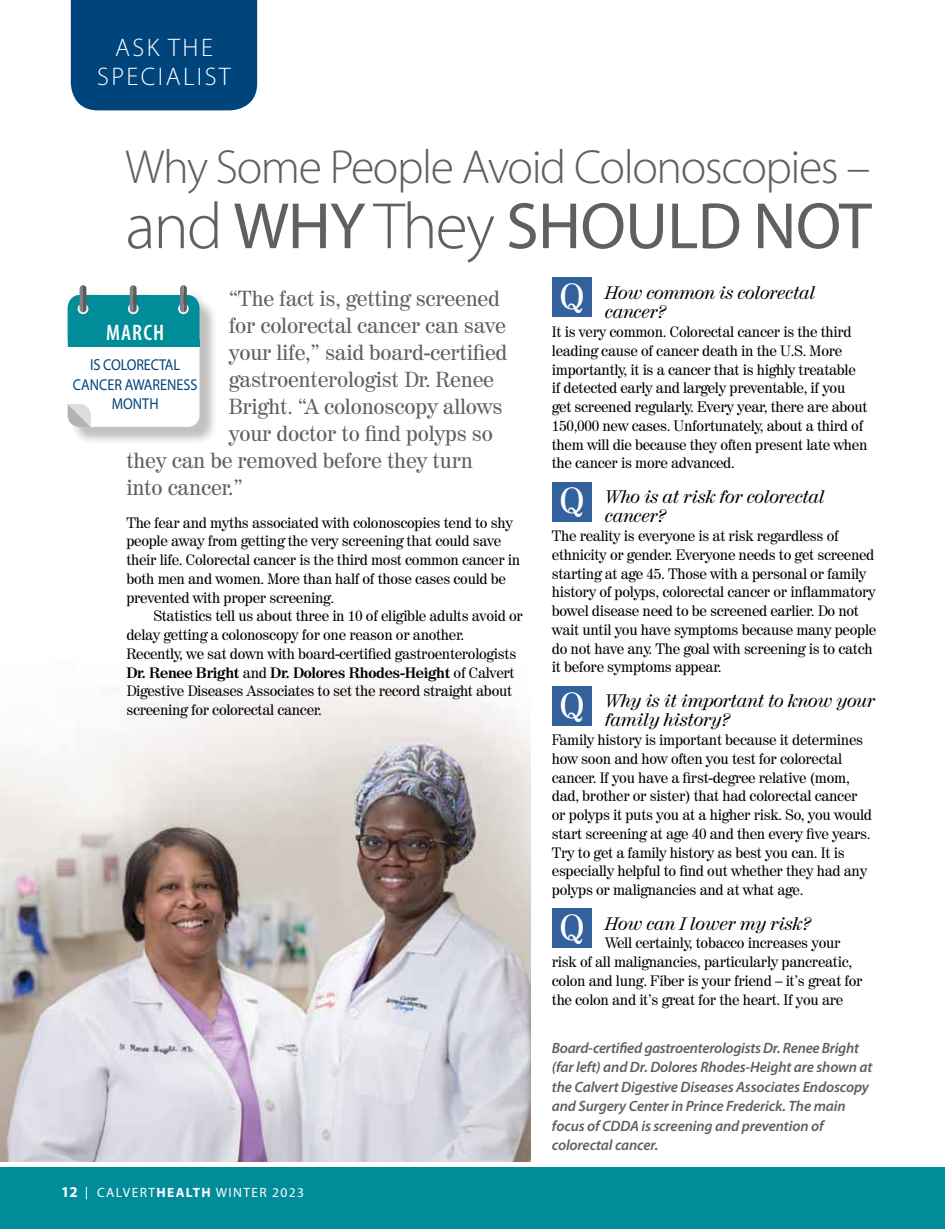
<style>
.page{position:relative;width:945px;height:1229px;background:#fff}
.page>*{position:absolute;margin:0;border:0;box-sizing:border-box;transform-origin:0 0}
.t1{font:66px "Myriad Pro";color:#5f6062}
.t2{font:300 48px "Myriad Pro";letter-spacing:-.03em;color:#5f6062}
.t3{font:36px "Century 725 BT";color:#fff}
.t4{font:300 25.5px/28.5px "Myriad Pro";letter-spacing:.095em;color:#fff;text-align:center}
.t5{font:600 condensed 22.5px "Myriad Pro";letter-spacing:.05em;color:#fff}
.t6{font:21.75px "Century 725 BT";letter-spacing:-.01em;color:#5f6062}
.t7{font:italic 18px/19.5px "Century 725 BT";letter-spacing:-.025em;color:#000}
.t8{font:15.75px/19.5px "Myriad Pro";letter-spacing:-.005em;color:#00447c;scale:.9 1}
.t9{font:15px/18.8px "Century 725 BT";letter-spacing:-.02em;color:#000}
.t10{font:italic 600 15px/19.5px "Myriad Pro";letter-spacing:-.01em;color:#5f6062}
.t11{font:700 15px "Myriad";color:#fff}
.t12{font:13.5px "Myriad";letter-spacing:.1em;color:#fff}
.s1{font-weight:300}
.s2{font-weight:700}
.s3{font-size:16.05px}
.s4{font-family:"Myriad Pro"}
</style>
<div class="page">
<img style="left:0;top:689px;width:530px;height:472px">
<div style="left:0;top:1167px;width:945px;height:61px;background:#008c99"></div>
<div style="left:71px;top:0;width:186px;height:110px;background:#00447c"></div>
<div style="left:552px;top:481px;width:40px;height:40px;background:#32619e"></div>
<div style="left:70px;top:288px;width:148px;height:158px;background:#000;opacity:.25"></div>
<svg style="left:68px;top:285px;width:132px;height:142px"></svg>
<div style="left:68px;top:339px;width:131px;height:8px;background:#008c99"></div>
<div style="left:552px;top:277px;width:40px;height:40px;background:#32619e"></div>
<div style="left:552px;top:686px;width:40px;height:40px;background:#32619e"></div>
<div style="left:552px;top:908px;width:40px;height:39px;background:#32619e"></div>
<svg style="left:86px;top:1186px;width:1px;height:13px"></svg>
<h3 class="t4" style="left:97px;top:33px;width:135px">Ask th e specialist</h3>
<h2 class="t2" style="left:125px;top:138px;width:747px">Why Some People Avoid Colonoscopies –</h2>
<h1 class="t1" style="left:126px;top:185px;width:667px"><span class="s1">and</span> WHY<span class="s1">They</span> SHOULD NOT</h1>
<h3 class="t3" style="left:560px;top:274px;width:26px">Q</h3>
<p class="t7" style="left:605px;top:282px;width:212px">How common is colorectal cancer?</p>
<p class="t9" style="left:552px;top:322px;width:317px">It is very common. Colorectal cancer is the third leading cause of cancer death in the U.S. More importantly, it is a cancer that is highly treatable if detected early and largely preventable, if you get screened regularly. Every year, there are about 150,000 new cases. Unfortunately, about a third of them will die because they often present late when the cancer is more advanced.</p>
<p class="t7" style="left:605px;top:486px;width:222px">Who is at risk for colorectal cancer?</p>
<p class="t9" style="left:552px;top:526px;width:326px">The reality is everyone is at risk regardless of ethnicity or gender. Everyone needs to get screened starting at age 45. Those with a personal or family history of polyps, colorectal cancer or inflammatory bowel disease need to be screened earlier. Do not wait until you have symptoms because many people do not have any. The goal with screening is to catch it before symptoms appear.</p>
<p class="t7" style="left:605px;top:690px;width:272px">Why is it important to know your family history?</p>
<p class="t9" style="left:552px;top:730px;width:322px">Family history is important because it determines how soon and how often you test for colorectal cancer. If you have a first-degree relative (mom, dad, brother or sister) that had colorectal cancer or polyps it puts you at a higher risk. So, you would start screening at age 40 and then every five years.<br>Try to get a family history as best you can. It is especially helpful to find out whether they had any polyps or malignancies and at what age.</p>
<p class="t7" style="left:605px;top:913px;width:208px">How can I lower my risk?</p>
<p class="t9" style="left:552px;top:933px;width:312px;text-indent:53px">Well certainly, tobacco increases your risk of all malignancies, particularly pancreatic, colon and lung. Fiber is your friend – it’s great for the colon and it’s great for the heart. If you are</p>
<p class="t10" style="left:552px;top:1037px;width:322px">Board-certified gastroenterologists Dr. Renee Bright (far left) and Dr. Dolores Rhodes-Height are shown at the Calvert Digestive Diseases Associates Endoscopy and Surgery Center in Prince Frederick. The main focus of CDDA is screening and prevention of colorectal cancer.</p>
<h3 class="t6" style="left:229px;top:285px;width:273px">“The fact is, getting screened</h3>
<h3 class="t6" style="left:229px;top:312px;width:279px">for colorectal cancer can save</h3>
<h3 class="t6" style="left:229px;top:339px;width:280px">your life,” said board-certified</h3>
<h3 class="t6" style="left:229px;top:366px;width:267px">gastroenterologist Dr. Renee</h3>
<h3 class="t6" style="left:229px;top:393px;width:275px">Bright. “A colonoscopy allows</h3>
<h3 class="t6" style="left:229px;top:420px;width:266px">your doctor to find polyps so</h3>
<h3 class="t6" style="left:126px;top:447px;width:348px">they can be removed before they turn</h3>
<h3 class="t6" style="left:126px;top:474px;width:118px">into cancer.”</h3>
<p class="t9" style="left:126px;top:512px;width:396px">The fear and myths associated with colonoscopies tend to shy people away from getting the very screening that could save their life. Colorectal cancer is the third most common cancer in both men and women. More than half of those cases could be prevented with proper screening.</p>
<p class="t9" style="left:126px;top:606px;width:398px;text-indent:27px">Statistics tell us about three in 10 of eligible adults avoid or delay getting a colonoscopy for one reason or another.<br>Recently, we sat down with board-certified gastroenterologists <span class="s2">Dr. Renee Bright</span> and <span class="s2">Dr. Dolores Rhodes-Height</span> of Calvert Digestive Diseases Associates to set the record straight about screening for colorectal cancer.</p>
<h3 class="t5" style="left:106px;top:319px;width:60px">MARCH</h3>
<p class="t8" style="left:73px;top:355px;width:121px;text-indent:17px"><span class="s3">IS</span> COLORECTAL<br>CANCER AWARE</p>
<p class="t8" style="left:167px;top:374px;width:19px">NESS</p>
<p class="t8" style="left:112px;top:394px;width:44px">MONTH</p>
<h3 class="t3" style="left:560px;top:478px;width:26px">Q</h3>
<h3 class="t3" style="left:560px;top:683px;width:26px">Q</h3>
<h3 class="t3" style="left:560px;top:904px;width:26px">Q</h3>
<p class="t11" style="left:61px;top:1183px;width:18px">12</p>
<p class="t12" style="left:97px;top:1185px;width:209px"><span class="s4">CALVERT</span><span class="s2">HEALTH</span> WINTER 2023</p>
</div>
